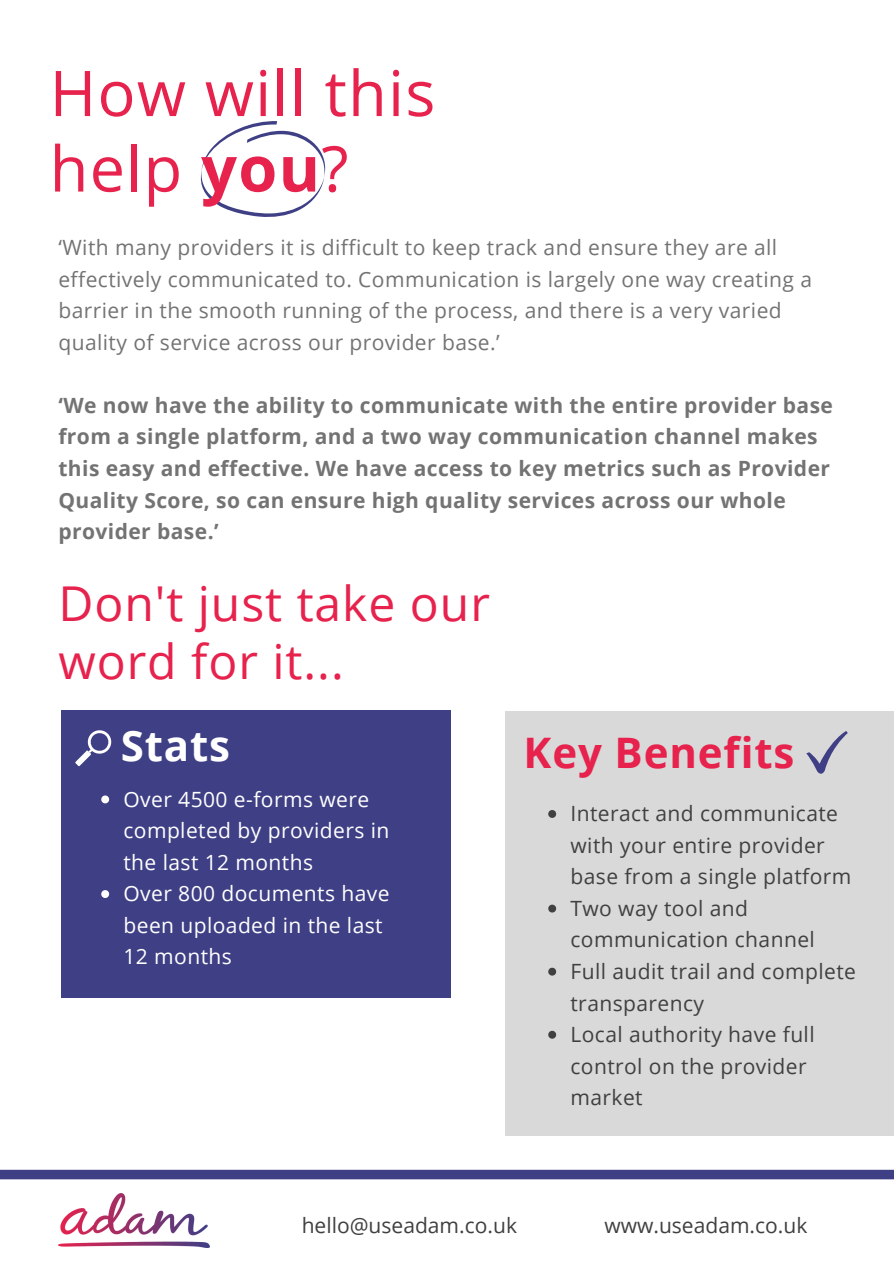
<style>
.page{position:relative;width:894px;height:1264px;background:#fff}
.page>*{position:absolute;margin:0;border:0;box-sizing:border-box;transform-origin:0 0}
.t1{font:63px/75.4px "Open Sans";letter-spacing:.02em;color:#e6224d}
.t2{font:48px/57.4px "Open Sans";letter-spacing:.02em;color:#e6224d}
.t3{font:700 42px "Open Sans";letter-spacing:.02em;color:#e6224d}
.t4{font:700 42px "Open Sans";letter-spacing:.02em;color:#fff}
.t5{font:700 21px/31.5px "Open Sans";letter-spacing:.02em;color:#737373}
.t6{font:21px/31.5px "Open Sans";letter-spacing:.02em;color:#737373}
.t7{font:21px/31.5px "Open Sans";letter-spacing:.02em;color:#404040}
.t8{font:21px/31.5px "Open Sans";letter-spacing:.02em;color:#fff}
.t9{font:21px "Open Sans";color:#404040}
.s1{font-weight:700}
</style>
<div class="page">
<div style="left:505px;top:711px;width:388px;height:424px;background:#d9d9d9"></div>
<div style="left:61px;top:710px;width:389px;height:288px;background:#3f3f86"></div>
<svg style="left:0;top:1169px;width:893px;height:10px;background:#4e4e8f"></svg>
<svg style="left:76px;top:730px;width:36px;height:36px"></svg>
<svg style="left:200px;top:121px;width:125px;height:96px"></svg>
<svg style="left:548px;top:810px;width:8px;height:8px"></svg>
<svg style="left:548px;top:904px;width:8px;height:8px"></svg>
<svg style="left:548px;top:967px;width:8px;height:8px"></svg>
<svg style="left:548px;top:1030px;width:8px;height:8px"></svg>
<svg style="left:806px;top:731px;width:41px;height:42px"></svg>
<img style="left:58px;top:1193px;width:151px;height:54px">
<svg style="left:101px;top:795px;width:8px;height:8px"></svg>
<svg style="left:101px;top:890px;width:8px;height:8px"></svg>
<h1 class="t1" style="left:50px;top:54px;width:387px">How will this help <span class="s1">you</span>?</h1>
<p class="t6" style="left:58px;top:231px;width:755px">‘With many providers it is difficult to keep track and ensure they are all effectively communicated to. Communication is largely one way creating a barrier in the smooth running of the process, and there is a very varied quality of service across our provider base.’</p>
<p class="t5" style="left:58px;top:389px;width:775px">‘We now have the ability to communicate with the entire provider base from a single platform, and a two way communication channel makes this easy and effective. We have access to key metrics such as Provider Quality Score, so can ensure high quality services across our whole provider base.’</p>
<h2 class="t2" style="left:58px;top:574px;width:433px">Don't just take our word for it...</h2>
<h3 class="t4" style="left:121px;top:716px;width:111px">Stats</h3>
<h3 class="t3" style="left:523px;top:722px;width:272px">Key Benefits</h3>
<p class="t8" style="left:123px;top:782px;width:267px">Over 4500 e-forms were completed by providers in the last 12 months<br>Over 800 documents have been uploaded in the last<br>12 months</p>
<p class="t7" style="left:570px;top:797px;width:287px">Interact and communicate with your entire provider base from a single platform<br>Two way tool and communication channel<br>Full audit trail and complete transparency<br>Local authority have full control on the provider market</p>
<p class="t9" style="left:301px;top:1210px;width:217px">hello@useadam.co.uk</p>
<p class="t9" style="left:604px;top:1210px;width:204px">www.useadam.co.uk</p>
</div>
